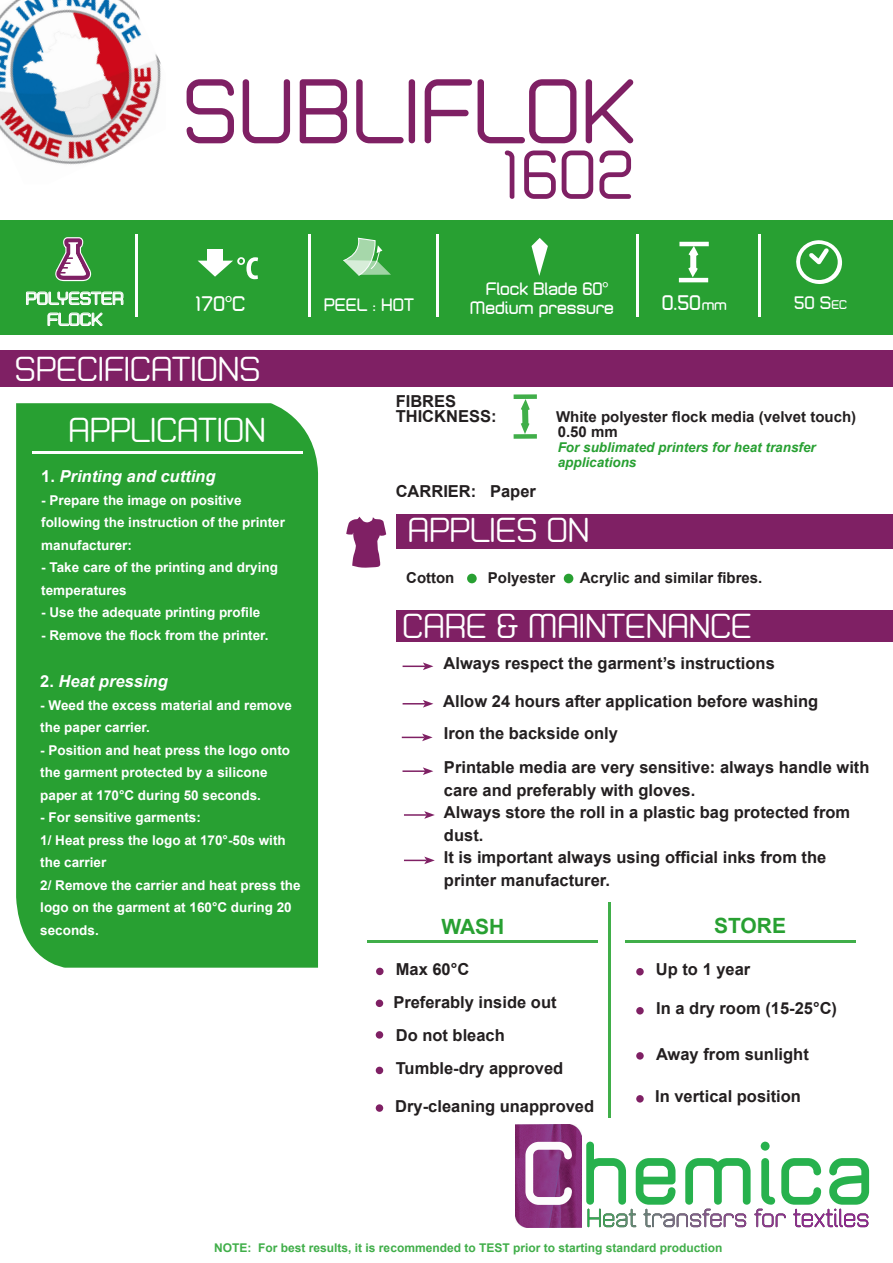
<style>
.page{position:relative;width:893px;height:1263px;background:#fff}
.page>*{position:absolute;margin:0;border:0;box-sizing:border-box;transform-origin:0 0}
.t1{font:91.5px "Zolano Sans BTN";color:#7f2064}
.t2{font:69px "Zolano Sans BTN";color:#7f2064}
.t3{font:34.5px "Zolano Sans BTN";color:#fff}
.t4{font:700 21px "Arial";color:#28a032}
.t5{font:21px "Zolano Sans BTN Bold";color:#fff}
.t6{font:21px "Zolano Sans BTN Bold";color:#fff}
.t7{font:18px "Zolano Sans BTN Bold";color:#fff}
.t8{font:18px "Zolano Sans BTN Bold";color:#fff}
.t9{font:17.85px "Zolano Sans BTN Bold";color:#fff}
.t10{font:700 16.5px/22.5px "Arial";color:#231f20}
.t11{font:italic 700 16.5px "Arial";color:#fff}
.t12{font:700 15px/15px "Arial";color:#231f20}
.t13{font:700 13.5px/22.5px "Arial";color:#fff}
.t14{font:italic 700 13.5px/15px "Arial";color:#28a032}
.t15{font:700 12px "Arial";color:#40ae49}
.s1{font-size:12.6px}
.s2{font-style:normal}
</style>
<div class="page">
<div style="left:396px;top:610px;width:497px;height:32px;background:#7f2064"></div>
<div style="left:0;top:350px;width:893px;height:36px;background:#7f2064"></div>
<div style="left:396px;top:514px;width:497px;height:35px;background:#7f2064"></div>
<div style="left:0;top:220px;width:893px;height:115px;background:#28a032"></div>
<div style="left:514px;top:394px;width:23px;height:5px;background:#40ae49"></div>
<div style="left:514px;top:434px;width:23px;height:5px;background:#40ae49"></div>
<svg style="left:517px;top:394px;width:17px;height:45px"></svg>
<div style="left:208px;top:250px;width:15px;height:11px;background:#fff"></div>
<svg style="left:198px;top:257px;width:60px;height:22px"></svg>
<svg style="left:343px;top:238px;width:48px;height:38px"></svg>
<svg style="left:796px;top:240px;width:46px;height:44px"></svg>
<hr style="left:308px;top:235px;width:3px;height:82px;background:#fff">
<hr style="left:636px;top:235px;width:3px;height:82px;background:#fff">
<hr style="left:758px;top:235px;width:3px;height:82px;background:#fff">
<svg style="left:679px;top:242px;width:30px;height:4px"></svg>
<hr style="left:679px;top:278px;width:29px;height:4px;background:#fff">
<svg style="left:684px;top:241px;width:18px;height:37px"></svg>
<svg style="left:55px;top:237px;width:36px;height:44px"></svg>
<hr style="left:135px;top:235px;width:3px;height:82px;background:#fff">
<svg style="left:26px;top:291px;width:98px;height:14px"></svg>
<svg style="left:47px;top:312px;width:56px;height:14px"></svg>
<div style="left:16px;top:403px;width:302px;height:565px;background:#28a032"></div>
<svg style="left:346px;top:517px;width:40px;height:51px"></svg>
<hr style="left:32px;top:451px;width:270px;height:3px;background:#fff">
<img style="left:0;top:0;width:161px;height:165px">
<img style="left:516px;top:1125px;width:65px;height:103px">
<svg style="left:586px;top:1142px;width:283px;height:85px"></svg>
<svg style="left:525px;top:1142px;width:47px;height:63px"></svg>
<hr style="left:402px;top:770px;width:23px;height:2px;background:#7f2064">
<svg style="left:423px;top:767px;width:10px;height:8px"></svg>
<svg style="left:531px;top:238px;width:17px;height:38px"></svg>
<hr style="left:436px;top:235px;width:3px;height:82px;background:#fff">
<hr style="left:404px;top:814px;width:23px;height:2px;background:#7f2064">
<svg style="left:424px;top:811px;width:11px;height:8px"></svg>
<svg style="left:404px;top:856px;width:31px;height:8px"></svg>
<hr style="left:403px;top:665px;width:22px;height:2px;background:#7f2064">
<svg style="left:423px;top:662px;width:10px;height:8px"></svg>
<svg style="left:403px;top:700px;width:30px;height:8px"></svg>
<svg style="left:402px;top:733px;width:31px;height:8px"></svg>
<div style="left:636px;top:968px;width:8px;height:7px;background:#7f2064;border-radius:50%"></div>
<div style="left:636px;top:1007px;width:8px;height:7px;background:#7f2064;border-radius:50%"></div>
<div style="left:636px;top:1052px;width:8px;height:7px;background:#7f2064;border-radius:50%"></div>
<div style="left:636px;top:1095px;width:8px;height:7px;background:#7f2064;border-radius:50%"></div>
<hr style="left:608px;top:902px;width:3px;height:216px;background:#40ae49">
<hr style="left:367px;top:940px;width:230px;height:3px;background:#40ae49">
<hr style="left:625px;top:940px;width:231px;height:3px;background:#40ae49">
<div style="left:376px;top:999px;width:7px;height:8px;background:#7f2064;border-radius:50%"></div>
<div style="left:376px;top:1031px;width:7px;height:8px;background:#7f2064;border-radius:50%"></div>
<div style="left:376px;top:1067px;width:7px;height:7px;background:#7f2064;border-radius:50%"></div>
<div style="left:376px;top:1104px;width:7px;height:8px;background:#7f2064;border-radius:50%"></div>
<div style="left:376px;top:968px;width:8px;height:7px;background:#7f2064;border-radius:50%"></div>
<div style="left:467px;top:574px;width:10px;height:9px;background:#28a032;border-radius:50%"></div>
<div style="left:564px;top:574px;width:9px;height:9px;background:#28a032;border-radius:50%"></div>
<p class="t1" style="left:182px;top:59px;width:453px">SUBLIFLOK</p>
<p class="t2" style="left:502px;top:136px;width:133px">1602</p>
<p class="t7" style="left:486px;top:278px;width:124px">Flock Blade 60°</p>
<p class="t9" style="left:26px;top:288px;width:100px">POLYESTER</p>
<p class="t5" style="left:195px;top:291px;width:52px">170°C</p>
<p class="t7" style="left:324px;top:294px;width:92px">PEEL : HOT</p>
<p class="t6" style="left:662px;top:290px;width:41px">0.50</p>
<p class="t8" style="left:794px;top:292px;width:54px">50 S<span class="s1">EC</span></p>
<p class="t9" style="left:47px;top:309px;width:57px">FLOCK</p>
<p class="t7" style="left:470px;top:297px;width:145px">Medium pressure</p>
<p class="t3" style="left:15px;top:349px;width:247px">SPECIFICATIONS</p>
<p class="t3" style="left:68px;top:410px;width:199px">APPLICATION</p>
<p class="t11" style="left:41px;top:466px;width:176px"><span class="s2">1.</span> Printing and cutting</p>
<p class="t13" style="left:41px;top:489px;width:245px">- Prepare the image on positive following the instruction of the printer manufacturer:</p>
<p class="t13" style="left:41px;top:557px;width:238px">- Take care of the printing and drying temperatures</p>
<p class="t13" style="left:41px;top:602px;width:221px">- Use the adequate printing profile</p>
<p class="t13" style="left:41px;top:624px;width:229px">- Remove the flock from the printer.</p>
<p class="t11" style="left:40px;top:670px;width:129px"><span class="s2">2.</span> Heat pressing</p>
<p class="t13" style="left:40px;top:694px;width:253px">- Weed the excess material and remove the paper carrier.</p>
<p class="t13" style="left:40px;top:739px;width:251px">- Position and heat press the logo onto the garment protected by a silicone paper at 170°C during 50 seconds.</p>
<p class="t13" style="left:40px;top:806px;width:162px">- For sensitive garments:</p>
<p class="t13" style="left:40px;top:829px;width:247px">1/ Heat press the logo at 170°-50s with the carrier</p>
<p class="t13" style="left:40px;top:874px;width:262px">2/ Remove the carrier and heat press the logo on the garment at 160°C during 20 seconds.</p>
<p class="t10" style="left:396px;top:390px;width:62px">FIBRES</p>
<p class="t10" style="left:396px;top:405px;width:102px">THICKNESS:</p>
<p class="t12" style="left:556px;top:409px;width:302px">White polyester flock media (velvet touch)<br>0.50 mm</p>
<p class="t14" style="left:558px;top:440px;width:260px">For sublimated printers for heat transfer applications</p>
<p class="t10" style="left:396px;top:480px;width:142px">CARRIER: Paper</p>
<p class="t3" style="left:408px;top:511px;width:183px">APPLIES ON</p>
<p class="t12" style="left:406px;top:571px;width:50px">Cotton</p>
<p class="t12" style="left:488px;top:571px;width:69px">Polyester</p>
<p class="t12" style="left:580px;top:571px;width:184px">Acrylic and similar fibres.</p>
<p class="t3" style="left:403px;top:606px;width:351px">CARE &amp; MAINTENANCE</p>
<p class="t10" style="left:443px;top:653px;width:333px">Always respect the garment’s instructions</p>
<p class="t10" style="left:443px;top:690px;width:377px">Allow 24 hours after application before washing</p>
<p class="t10" style="left:444px;top:723px;width:176px">Iron the backside only</p>
<p class="t10" style="left:444px;top:756px;width:427px">Printable media are very sensitive: always handle with care and preferably with gloves.</p>
<p class="t10" style="left:444px;top:801px;width:408px">Always store the roll in a plastic bag protected from dust.</p>
<p class="t10" style="left:444px;top:846px;width:384px">It is important always using official inks from the printer manufacturer.</p>
<p class="t4" style="left:441px;top:913px;width:64px">WASH</p>
<p class="t4" style="left:714px;top:911px;width:73px">STORE</p>
<p class="t10" style="left:656px;top:959px;width:96px">Up to 1 year</p>
<p class="t10" style="left:656px;top:997px;width:182px">In a dry room (15-25°C)</p>
<p class="t10" style="left:656px;top:1044px;width:154px">Away from sunlight</p>
<p class="t10" style="left:396px;top:959px;width:75px">Max 60°C</p>
<p class="t10" style="left:393px;top:991px;width:165px">Preferably inside out</p>
<p class="t10" style="left:396px;top:1024px;width:111px">Do not bleach</p>
<p class="t10" style="left:396px;top:1057px;width:169px">Tumble-dry approved</p>
<p class="t10" style="left:395px;top:1095px;width:200px">Dry-cleaning unapproved</p>
<p class="t10" style="left:655px;top:1085px;width:147px">In vertical position</p>
<p class="t15" style="left:214px;top:1239px;width:510px">NOTE: For best results, it is recommended to TEST prior to starting standard production</p>
</div>
